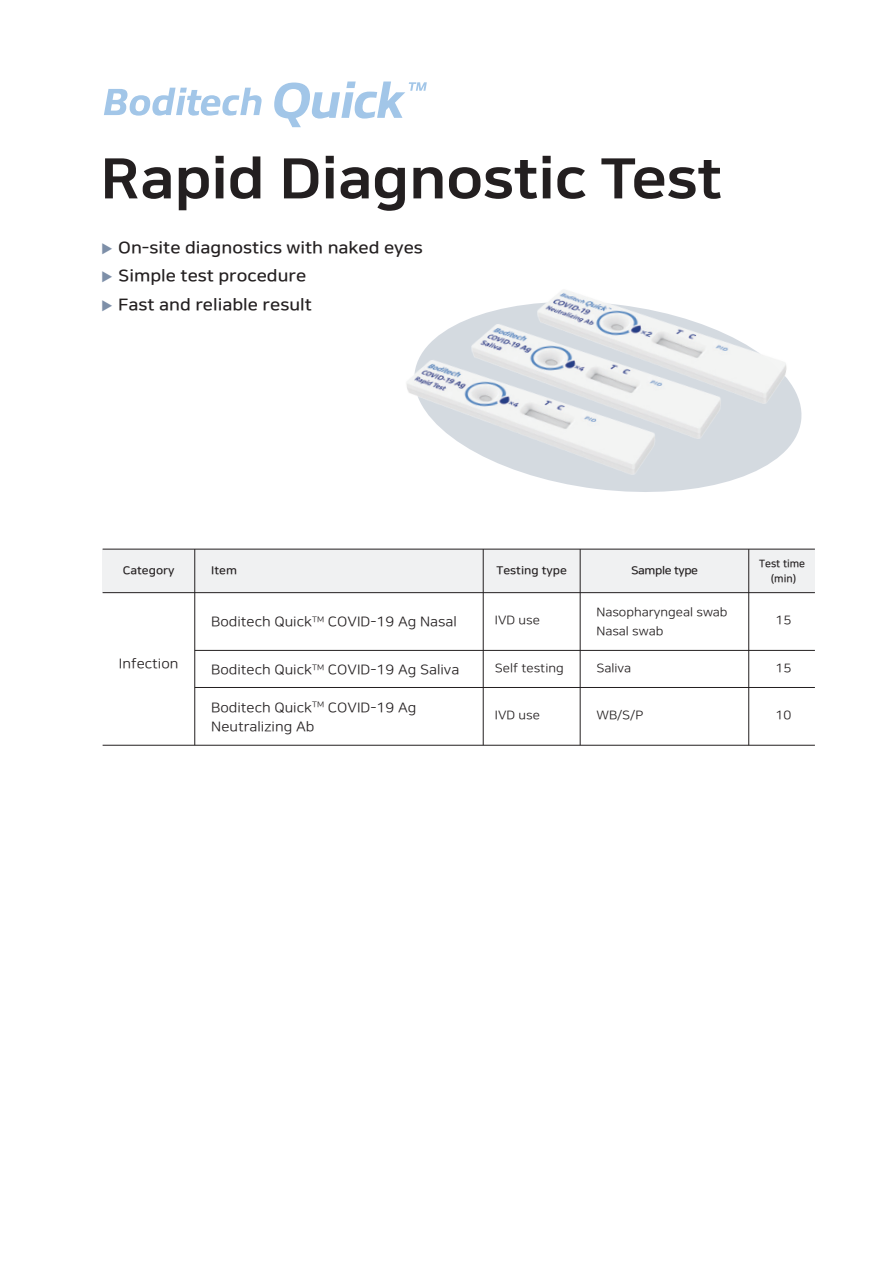
<style>
.page{position:relative;width:893px;height:1263px;background:#fff}
.page>*{position:absolute;margin:0;border:0;box-sizing:border-box;transform-origin:0 0}
.t1{font:55.5px "Nanum Square EB";letter-spacing:-.01em;color:#231f20;scale:1.1 1}
.t2{font:16.35px/28.5px "Nanum Square B";color:#231f20;scale:1.11 1}
.t3{font:13.5px/19.5px "Nanum Square R";color:#231f20;scale:1.1 1}
.t4{font:12px/19.5px "Nanum Square R";color:#231f20;scale:1.1 1}
.t5{font:11.1px "Nanum Square B";color:#231f20;scale:1.1 1}
.t6{font:11.1px "Nanum Square B";letter-spacing:-.03em;color:#231f20;scale:1.1 1}
.t7{font:10.5px/15px "Nanum Square B";color:#231f20;text-align:center}
.s1{font-size:14.1px;color:#7d8fa8}
</style>
<div class="page">
<div style="left:103px;top:549px;width:712px;height:44px;background:#f0f1f2"></div>
<hr style="left:103px;top:592px;width:712px;height:1px;background:#231f20">
<hr style="left:195px;top:650px;width:620px;height:1px;background:#231f20">
<hr style="left:103px;top:745px;width:712px;height:1px;background:#231f20">
<hr style="left:195px;top:687px;width:620px;height:1px;background:#231f20">
<hr style="left:194px;top:549px;width:1px;height:196px;background:#231f20">
<hr style="left:483px;top:549px;width:1px;height:196px;background:#231f20">
<hr style="left:580px;top:549px;width:1px;height:196px;background:#231f20">
<hr style="left:103px;top:549px;width:712px;height:1px;background:#231f20">
<hr style="left:748px;top:549px;width:1px;height:196px;background:#231f20">
<svg style="left:274px;top:82px;width:153px;height:45px"></svg>
<svg style="left:104px;top:88px;width:158px;height:28px"></svg>
<svg style="left:454px;top:325px;width:342px;height:166px;fill:#d4dae0"></svg>
<img style="left:455px;top:305px;width:283px;height:167px">
<img style="left:406px;top:326px;width:266px;height:166px">
<img style="left:521px;top:290px;width:281px;height:147px">
<h1 class="t1" style="left:100px;top:149px;width:567px">Rapid Diagnostic Test</h1>
<p class="t2" style="left:100px;top:234px;width:292px"><span class="s1">▶</span> On-site diagnostics with naked eyes <span class="s1">▶</span> Simple test procedure<br><span class="s1">▶</span> Fast and reliable result</p>
<p class="t5" style="left:123px;top:565px;width:49px">Category</p>
<p class="t3" style="left:119px;top:654px;width:56px">Infection</p>
<p class="t5" style="left:211px;top:565px;width:25px">Item</p>
<p class="t5" style="left:496px;top:565px;width:66px">Testing type</p>
<p class="t6" style="left:631px;top:565px;width:62px">Sample type</p>
<p class="t7" style="left:759px;top:556px;width:48px">Test time (min)</p>
<p class="t3" style="left:211px;top:613px;width:225px">Boditech Quick<sup>TM</sup> COVID-19 Ag Nasal</p>
<p class="t4" style="left:596px;top:602px;width:121px">Nasopharyngeal swab<br>Nasal swab</p>
<p class="t4" style="left:495px;top:611px;width:42px">IVD use</p>
<p class="t4" style="left:775px;top:611px;width:16px">15</p>
<p class="t3" style="left:211px;top:660px;width:227px">Boditech Quick<sup>TM</sup> COVID-19 Ag Saliva</p>
<p class="t4" style="left:495px;top:659px;width:64px">Self testing</p>
<p class="t4" style="left:596px;top:659px;width:33px">Saliva</p>
<p class="t4" style="left:775px;top:659px;width:16px">15</p>
<p class="t3" style="left:211px;top:698px;width:188px">Boditech Quick<sup>TM</sup> COVID-19 Ag<br>Neutralizing Ab</p>
<p class="t4" style="left:495px;top:706px;width:42px">IVD use</p>
<p class="t4" style="left:596px;top:706px;width:44px">WB/S/P</p>
<p class="t4" style="left:775px;top:706px;width:16px">10</p>
</div>
